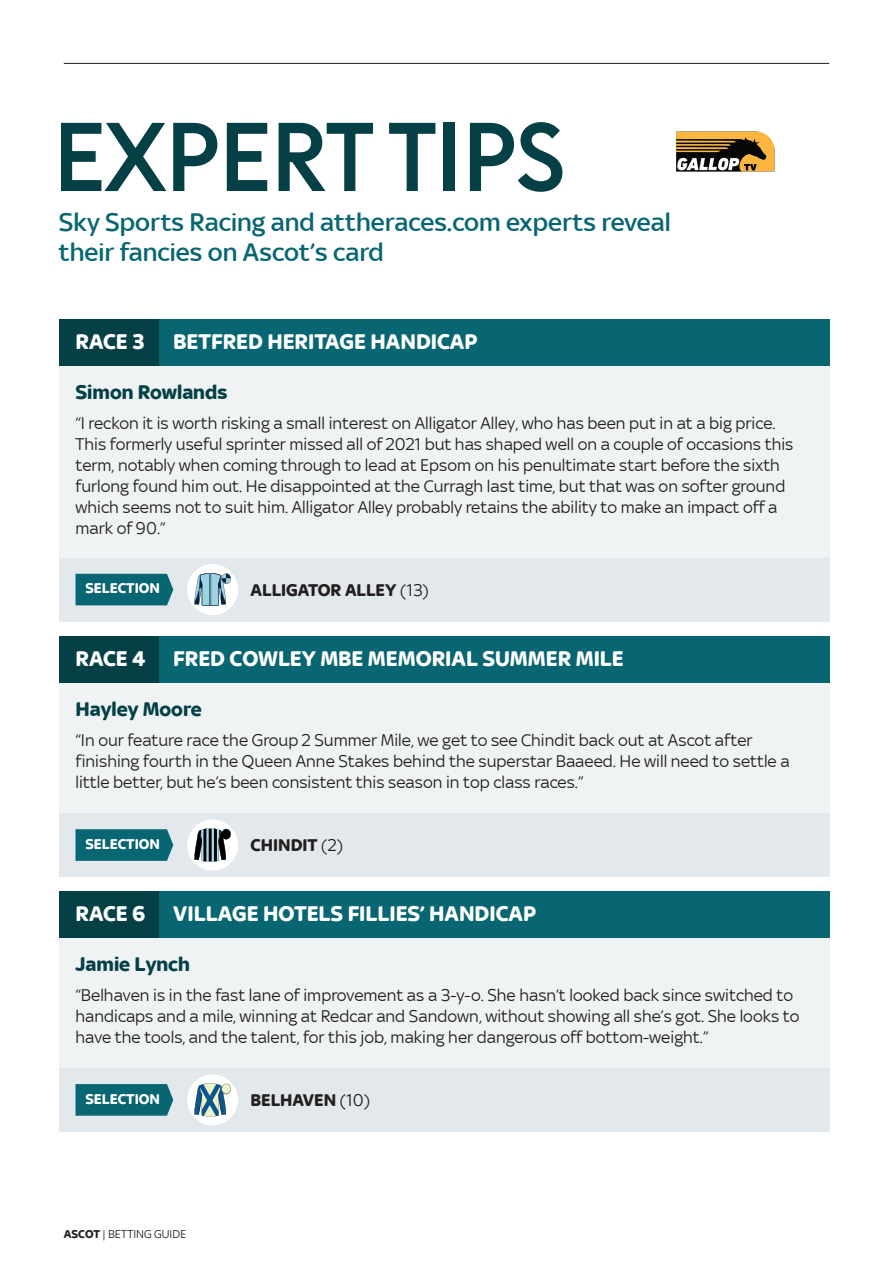
<style>
.page{position:relative;width:893px;height:1263px;background:#fff}
.page>*{position:absolute;margin:0;border:0;box-sizing:border-box;transform-origin:0 0}
.t1{font:500 96px "S Sports D";letter-spacing:-.02em;color:#054047}
.t2{font:500 27px/30px "Sky Text";color:#086673}
.t3{font:700 22.5px "Sky Text";color:#fff}
.t4{font:700 21px "Sky Text";color:#054047}
.t5{font:18px/21px "Sky Text";color:#231f20}
.t6{font:700 18px "Sky Text";color:#231f20}
.t7{font:700 15px "Sky Text";color:#fff}
.t8{font:12px "Sky Text";color:#231f20}
.s1{font-weight:400}
.s2{font-weight:700}
</style>
<div class="page">
<hr style="left:64px;top:63px;width:765px;height:1px;background:#231f20">
<div style="left:59px;top:366px;width:770px;height:197px;background:#eff3f4"></div>
<div style="left:59px;top:683px;width:770px;height:130px;background:#eff3f4"></div>
<div style="left:59px;top:938px;width:770px;height:130px;background:#eff3f4"></div>
<div style="left:59px;top:558px;width:770px;height:63px;background:#e2e8eb"></div>
<div style="left:59px;top:813px;width:770px;height:64px;background:#e2e8eb"></div>
<div style="left:59px;top:1068px;width:770px;height:63px;background:#e2e8eb"></div>
<div style="left:59px;top:319px;width:770px;height:47px;background:#086673"></div>
<div style="left:59px;top:636px;width:770px;height:47px;background:#086673"></div>
<div style="left:59px;top:891px;width:770px;height:47px;background:#086673"></div>
<div style="left:59px;top:319px;width:100px;height:47px;background:#054047"></div>
<div style="left:59px;top:636px;width:100px;height:47px;background:#054047"></div>
<div style="left:59px;top:891px;width:100px;height:47px;background:#054047"></div>
<div style="left:75px;top:574px;width:98px;height:31px;background:#086673"></div>
<svg style="left:75px;top:829px;width:98px;height:32px;background:#116b78"></svg>
<svg style="left:75px;top:1084px;width:98px;height:32px;background:#116b78"></svg>
<div style="left:187px;top:564px;width:51px;height:51px;background:#fff;border-radius:50%"></div>
<svg style="left:194px;top:573px;width:37px;height:33px"></svg>
<div style="left:187px;top:819px;width:51px;height:51px;background:#fff;border-radius:50%"></div>
<svg style="left:194px;top:829px;width:37px;height:32px"></svg>
<div style="left:187px;top:1074px;width:51px;height:51px;background:#fff;border-radius:50%"></div>
<svg style="left:194px;top:1083px;width:37px;height:33px"></svg>
<img style="left:676px;top:131px;width:99px;height:41px">
<h1 class="t1" style="left:53px;top:99px;width:515px">EXPERT TIPS</h1>
<h2 class="t2" style="left:59px;top:207px;width:613px">Sky Sports Racing and attheraces.com experts reveal their fancies on Ascot’s card</h2>
<p class="t3" style="left:75px;top:328px;width:71px">RACE 3</p>
<p class="t3" style="left:173px;top:328px;width:306px">BETFRED HERITAGE HANDICAP</p>
<p class="t4" style="left:75px;top:380px;width:153px">Simon Rowlands</p>
<p class="t5" style="left:75px;top:412px;width:719px">“I reckon it is worth risking a small interest on Alligator Alley, who has been put in at a big price.<br>This formerly useful sprinter missed all of 2021 but has shaped well on a couple of occasions this term, notably when coming through to lead at Epsom on his penultimate start before the sixth furlong found him out. He disappointed at the Curragh last time, but that was on softer ground which seems not to suit him. Alligator Alley probably retains the ability to make an impact off a mark of 90.”</p>
<p class="t7" style="left:86px;top:580px;width:76px">SELECTION</p>
<p class="t6" style="left:251px;top:580px;width:180px">ALLIGATOR ALLEY <span class="s1">(13)</span></p>
<p class="t3" style="left:75px;top:645px;width:550px">RACE 4 FRED COWLEY MBE MEMORIAL SUMMER MILE</p>
<p class="t4" style="left:75px;top:697px;width:128px">Hayley Moore</p>
<p class="t5" style="left:75px;top:729px;width:716px">“In our feature race the Group 2 Summer Mile, we get to see Chindit back out at Ascot after finishing fourth in the Queen Anne Stakes behind the superstar Baaeed. He will need to settle a little better, but he’s been consistent this season in top class races.”</p>
<p class="t7" style="left:86px;top:835px;width:76px">SELECTION</p>
<p class="t6" style="left:251px;top:835px;width:94px">CHINDIT <span class="s1">(2)</span></p>
<p class="t3" style="left:75px;top:900px;width:462px">RACE 6 VILLAGE HOTELS FILLIES’ HANDICAP</p>
<p class="t4" style="left:75px;top:952px;width:116px">Jamie Lynch</p>
<p class="t5" style="left:75px;top:984px;width:725px">“Belhaven is in the fast lane of improvement as a 3-y-o. She hasn’t looked back since switched to handicaps and a mile, winning at Redcar and Sandown, without showing all she’s got. She looks to have the tools, and the talent, for this job, making her dangerous off bottom-weight.”</p>
<p class="t7" style="left:86px;top:1090px;width:76px">SELECTION</p>
<p class="t8" style="left:64px;top:1227px;width:124px"><span class="s2">ASCOT</span> | BETTING GUIDE</p>
<p class="t6" style="left:251px;top:1090px;width:121px">BELHAVEN <span class="s1">(10)</span></p>
</div>
